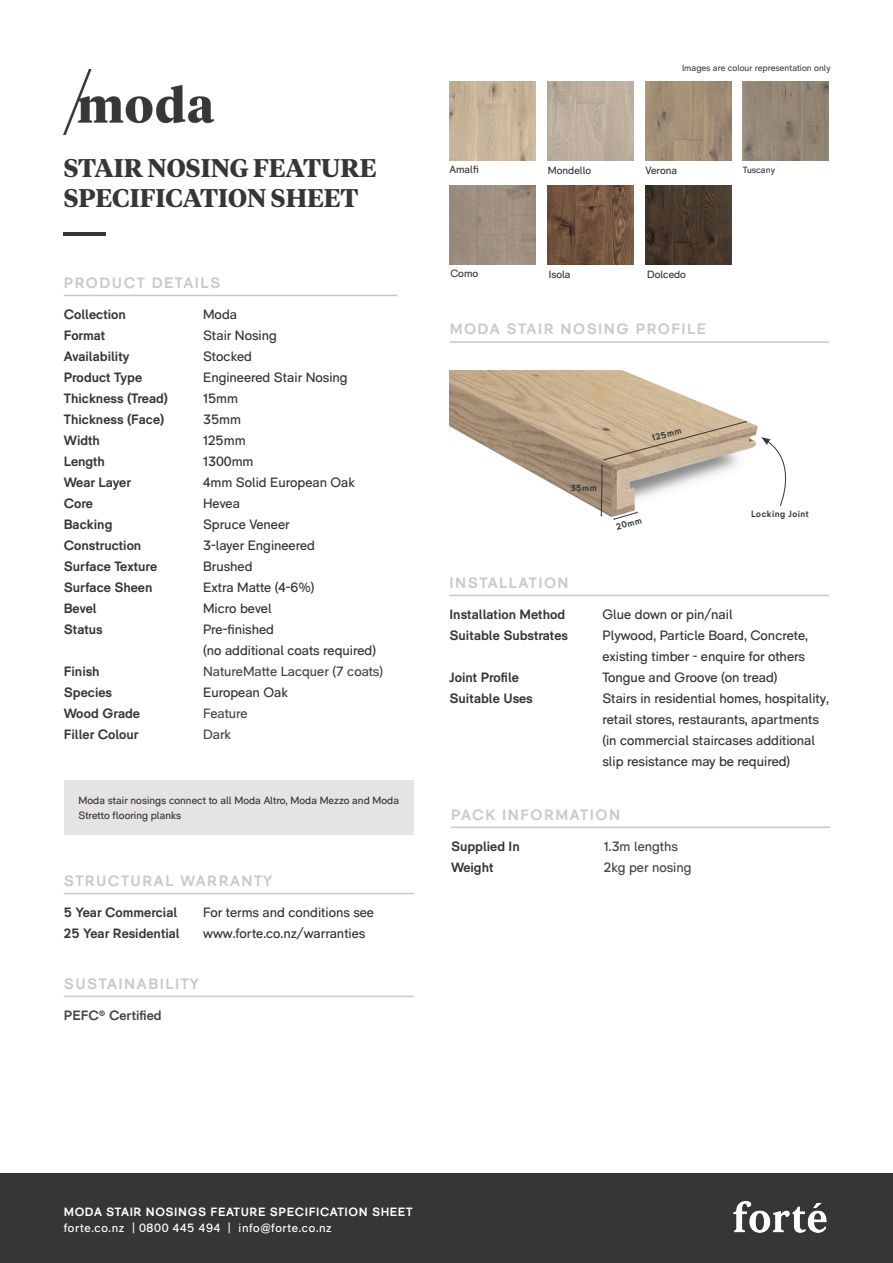
<style>
.page{position:relative;width:893px;height:1263px;background:#fff}
.page>*{position:absolute;margin:0;border:0;box-sizing:border-box;transform-origin:0 0}
.t1{font:700 25.5px "Tiempos Headline";color:#343638}
.t2{font:700 15px "RM Pro";letter-spacing:.1em;color:#cbc9c5}
.t3{font:13.5px/21px "RM Pro";color:#343638}
.t4{font:700 13.5px "RM Pro";color:#343638}
.t5{font:13.5px "RM Pro";color:#454749}
.t6{font:700 13.5px "RM Pro";color:#454749}
.t7{font:700 12px "RM Pro";letter-spacing:.05em;color:#fff}
.t8{font:12px "RM Pro";letter-spacing:.05em;color:#fff}
.t9{font:10.5px/15px "RM Pro";color:#343638}
.t10{font:9px "RM Pro";color:#454749}
.t11{font:700 9px "RM Pro";letter-spacing:.05em;color:#343638}
.t12{font:9px "RM Pro";color:#343638}
</style>
<div class="page">
<div style="left:0;top:1173px;width:893px;height:90px;background:#343638"></div>
<img style="left:733px;top:1201px;width:94px;height:32px">
<hr style="left:450px;top:341px;width:379px;height:2px;background:#cbc9c5">
<img style="left:450px;top:370px;width:308px;height:141px">
<svg style="left:761px;top:437px;width:26px;height:69px"></svg>
<hr style="left:451px;top:826px;width:379px;height:2px;background:#cbc9c5">
<hr style="left:64px;top:295px;width:334px;height:1px;background:#cbc9c5">
<hr style="left:449px;top:595px;width:380px;height:1px;background:#cbc9c5">
<hr style="left:64px;top:233px;width:42px;height:3px;background:#343638">
<img style="left:64px;top:69px;width:149px;height:66px">
<hr style="left:64px;top:893px;width:350px;height:1px;background:#cbc9c5">
<div style="left:64px;top:781px;width:350px;height:54px;background:#e5e4e2"></div>
<hr style="left:64px;top:996px;width:350px;height:1px;background:#cbc9c5">
<img style="left:548px;top:81px;width:86px;height:79px">
<img style="left:645px;top:82px;width:86px;height:79px">
<img style="left:743px;top:82px;width:86px;height:79px">
<img style="left:450px;top:82px;width:86px;height:79px">
<img style="left:449px;top:185px;width:86px;height:79px">
<img style="left:548px;top:185px;width:86px;height:79px">
<img style="left:645px;top:185px;width:86px;height:79px">
<svg style="left:600px;top:421px;width:147px;height:99px"></svg>
<p class="t1" style="left:64px;top:150px;width:314px">STAIR NOSING FEATURE</p>
<p class="t1" style="left:64px;top:180px;width:296px">SPECIFICATION SHEET</p>
<p class="t2" style="left:64px;top:274px;width:158px">PRODUCT DETAILS</p>
<p class="t4" style="left:64px;top:307px;width:64px">Collection</p>
<p class="t4" style="left:64px;top:328px;width:43px">Format</p>
<p class="t4" style="left:64px;top:349px;width:67px">Availability</p>
<p class="t4" style="left:64px;top:370px;width:80px">Product Type</p>
<p class="t4" style="left:64px;top:391px;width:106px">Thickness (Tread)</p>
<p class="t4" style="left:64px;top:412px;width:102px">Thickness (Face)</p>
<p class="t4" style="left:64px;top:433px;width:38px">Width</p>
<p class="t4" style="left:64px;top:454px;width:43px">Length</p>
<p class="t4" style="left:64px;top:475px;width:69px">Wear Layer</p>
<p class="t4" style="left:64px;top:496px;width:31px">Core</p>
<p class="t4" style="left:64px;top:517px;width:50px">Backing</p>
<p class="t4" style="left:64px;top:538px;width:79px">Construction</p>
<p class="t4" style="left:64px;top:559px;width:95px">Surface Texture</p>
<p class="t4" style="left:64px;top:580px;width:90px">Surface Sheen</p>
<p class="t4" style="left:64px;top:601px;width:34px">Bevel</p>
<p class="t4" style="left:64px;top:622px;width:41px">Status</p>
<p class="t4" style="left:64px;top:664px;width:37px">Finish</p>
<p class="t4" style="left:64px;top:685px;width:50px">Species</p>
<p class="t4" style="left:64px;top:706px;width:78px">Wood Grade</p>
<p class="t4" style="left:64px;top:727px;width:76px">Filler Colour</p>
<p class="t3" style="left:203px;top:304px;width:36px">Moda</p>
<p class="t3" style="left:203px;top:325px;width:75px">Stair Nosing</p>
<p class="t3" style="left:203px;top:346px;width:50px">Stocked</p>
<p class="t3" style="left:203px;top:367px;width:146px">Engineered Stair Nosing</p>
<p class="t3" style="left:203px;top:388px;width:37px">15mm</p>
<p class="t3" style="left:203px;top:409px;width:39px">35mm</p>
<p class="t3" style="left:203px;top:430px;width:44px">125mm</p>
<p class="t3" style="left:203px;top:451px;width:52px">1300mm</p>
<p class="t3" style="left:203px;top:472px;width:153px">4mm Solid European Oak</p>
<p class="t3" style="left:203px;top:493px;width:38px">Hevea</p>
<p class="t3" style="left:203px;top:514px;width:88px">Spruce Veneer</p>
<p class="t3" style="left:203px;top:535px;width:113px">3-layer Engineered</p>
<p class="t3" style="left:203px;top:556px;width:51px">Brushed</p>
<p class="t3" style="left:203px;top:577px;width:113px">Extra Matte (4-6%)</p>
<p class="t3" style="left:203px;top:598px;width:70px">Micro bevel</p>
<p class="t3" style="left:203px;top:619px;width:72px">Pre-finished</p>
<p class="t3" style="left:203px;top:640px;width:174px">(no additional coats required)</p>
<p class="t5" style="left:203px;top:663px;width:182px">NatureMatte Lacquer (7 coats)</p>
<p class="t3" style="left:203px;top:682px;width:86px">European Oak</p>
<p class="t5" style="left:203px;top:705px;width:46px">Feature</p>
<p class="t5" style="left:203px;top:726px;width:29px">Dark</p>
<p class="t9" style="left:79px;top:793px;width:322px">Moda stair nosings connect to all Moda Altro, Moda Mezzo and Moda<br>Stretto flooring planks</p>
<p class="t2" style="left:64px;top:872px;width:210px">STRUCTURAL WARRANTY</p>
<p class="t4" style="left:64px;top:905px;width:115px">5 Year Commercial</p>
<p class="t4" style="left:64px;top:926px;width:118px">25 Year Residential</p>
<p class="t3" style="left:203px;top:902px;width:172px">For terms and conditions see</p>
<p class="t3" style="left:203px;top:923px;width:164px">www.forte.co.nz/warranties</p>
<p class="t2" style="left:64px;top:975px;width:137px">SUSTAINABILITY</p>
<p class="t6" style="left:64px;top:1007px;width:99px">PEFC® Certified</p>
<p class="t10" style="left:682px;top:62px;width:150px">Images are colour representation only</p>
<p class="t9" style="left:449px;top:162px;width:31px">Amalfi</p>
<p class="t9" style="left:548px;top:163px;width:45px">Mondello</p>
<p class="t9" style="left:645px;top:163px;width:33px">Verona</p>
<p class="t12" style="left:743px;top:164px;width:33px">Tuscany</p>
<p class="t9" style="left:450px;top:266px;width:29px">Como</p>
<p class="t9" style="left:549px;top:267px;width:23px">Isola</p>
<p class="t9" style="left:647px;top:267px;width:40px">Dolcedo</p>
<p class="t2" style="left:450px;top:320px;width:258px">MODA STAIR NOSING PROFILE</p>
<p class="t11" style="left:571px;top:482px;width:28px;rotate:1deg">35mm</p>
<p class="t11" style="left:651px;top:433px;width:32px;rotate:-15deg">125mm</p>
<p class="t11" style="left:615px;top:521px;width:28px;rotate:-15deg">20mm</p>
<p class="t11" style="left:751px;top:508px;width:59px">Locking Joint</p>
<p class="t2" style="left:449px;top:574px;width:121px">INSTALLATION</p>
<p class="t4" style="left:449px;top:606px;width:117px">Installation Method</p>
<p class="t4" style="left:449px;top:627px;width:120px">Suitable Substrates</p>
<p class="t4" style="left:449px;top:669px;width:71px">Joint Profile</p>
<p class="t4" style="left:449px;top:690px;width:85px">Suitable Uses</p>
<p class="t3" style="left:602px;top:604px;width:132px">Glue down or pin/nail</p>
<p class="t3" style="left:602px;top:625px;width:207px">Plywood, Particle Board, Concrete, existing timber - enquire for others</p>
<p class="t3" style="left:602px;top:667px;width:177px">Tongue and Groove (on tread)</p>
<p class="t3" style="left:602px;top:688px;width:228px">Stairs in residential homes, hospitality,</p>
<p class="t3" style="left:602px;top:709px;width:218px">retail stores, restaurants, apartments</p>
<p class="t3" style="left:602px;top:730px;width:214px">(in commercial staircases additional</p>
<p class="t3" style="left:602px;top:751px;width:189px">slip resistance may be required)</p>
<p class="t2" style="left:451px;top:806px;width:171px">PACK INFORMATION</p>
<p class="t4" style="left:451px;top:838px;width:70px">Supplied In</p>
<p class="t4" style="left:451px;top:859px;width:44px">Weight</p>
<p class="t5" style="left:604px;top:838px;width:76px">1.3m lengths</p>
<p class="t5" style="left:604px;top:859px;width:89px">2kg per nosing</p>
<p class="t7" style="left:64px;top:1204px;width:350px">MODA STAIR NOSINGS FEATURE SPECIFICATION SHEET</p>
<p class="t8" style="left:64px;top:1221px;width:269px">forte.co.nz | 0800 445 494 | info@forte.co.nz</p>
</div>
